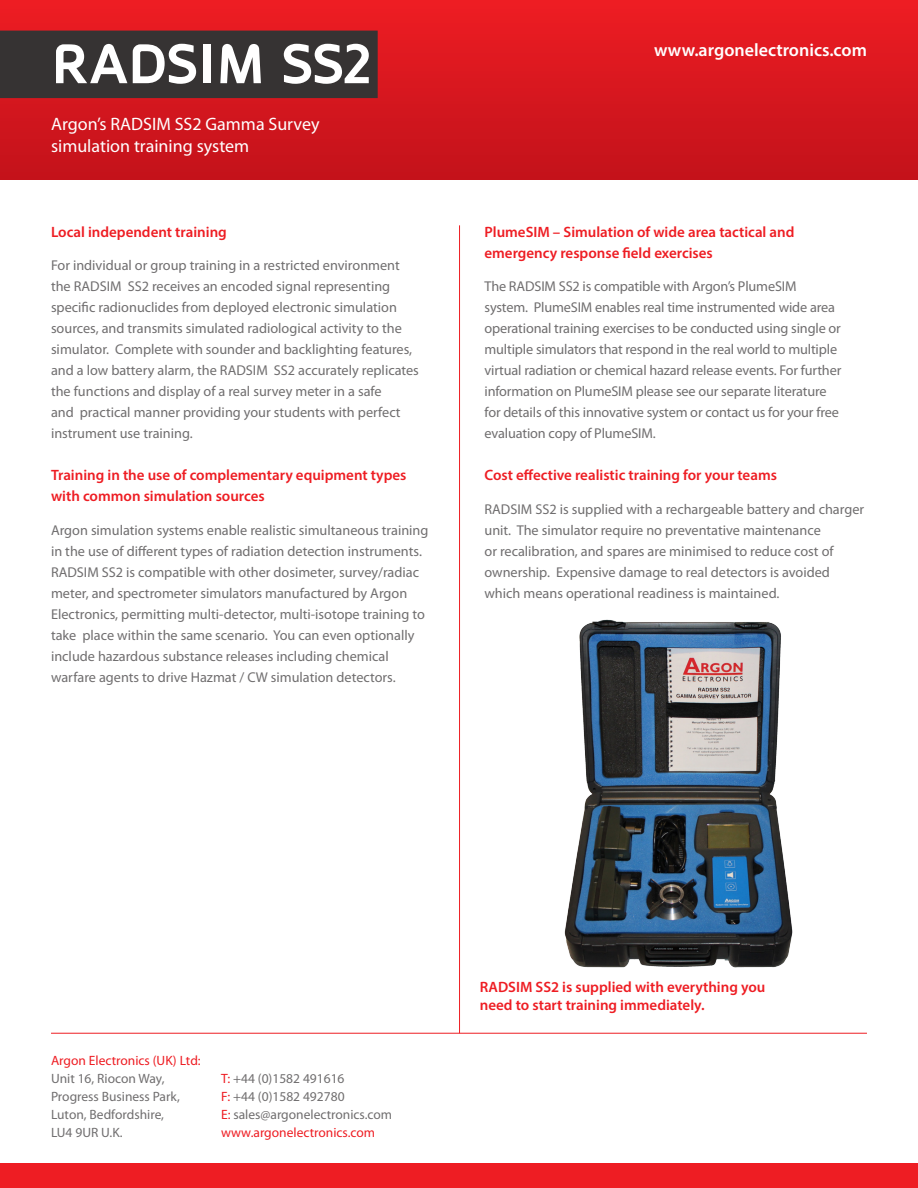
<style>
.page{position:relative;width:918px;height:1188px;background:#fff}
.page>*{position:absolute;margin:0;border:0;box-sizing:border-box;transform-origin:0 0}
.Product_title{font:700 55.5px "Oblik";color:#fff}
.Product_strapline{font:18px/21.6px "Myriad Pro";color:#fff}
.t1{font:600 18px "Myriad Pro";color:#fff}
.Red_Subhead{font:600 15px/21px "Myriad Pro";color:#ee1d23}
.picture_captions{font:600 15px/18px "Myriad Pro";color:#ee1d23}
.body_text{font:14.25px/21px "Myriad Pro";color:#706e6f}
.t2{font:13.5px/18px "Myriad Pro";color:#706e6f}
.t3{font:13.5px "Myriad Pro";color:#ee1d23}
.s1{color:#ee1d23}
</style>
<div class="page">
<div style="left:0;top:0;width:918px;height:179px;background:linear-gradient(to bottom,#ed1d23,#c3121a)"></div>
<div style="left:0;top:31px;width:378px;height:67px;background:#363333"></div>
<img style="left:564px;top:619px;width:229px;height:349px">
<hr style="left:459px;top:225px;width:1px;height:808px;background:#ee1d23">
<div style="left:0;top:1163px;width:918px;height:25px;background:#ee1d23"></div>
<hr style="left:51px;top:1033px;width:816px;height:1px;background:#ee1d23">
<p class="Product_title" style="left:51px;top:33px;width:322px">RADSIM SS2</p>
<p class="Product_strapline" style="left:51px;top:114px;width:270px">Argon’s RADSIM SS2 Gamma Survey simulation training system</p>
<p class="Red_Subhead" style="left:51px;top:221px;width:177px">Local independent training</p>
<p class="body_text" style="left:51px;top:255px;width:369px">For individual or group training in a restricted environment the RADSIM SS2 receives an encoded signal representing specific radionuclides from deployed electronic simulation sources, and transmits simulated radiological activity to the simulator. Complete with sounder and backlighting features, and a low battery alarm, the RADSIM SS2 accurately replicates the functions and display of a real survey meter in a safe<br>and practical manner providing your students with perfect instrument use training.</p>
<p class="Red_Subhead" style="left:51px;top:464px;width:357px">Training in the use of complementary equipment types with common simulation sources</p>
<p class="body_text" style="left:51px;top:520px;width:379px">Argon simulation systems enable realistic simultaneous training in the use of different types of radiation detection instruments.<br>RADSIM SS2 is compatible with other dosimeter, survey/radiac meter, and spectrometer simulators manufactured by Argon Electronics, permitting multi-detector, multi-isotope training to take place within the same scenario. You can even optionally include hazardous substance releases including chemical warfare agents to drive Hazmat / CW simulation detectors.</p>
<p class="t1" style="left:654px;top:39px;width:214px">www.argonelectronics.com</p>
<p class="Red_Subhead" style="left:485px;top:221px;width:312px">PlumeSIM – Simulation of wide area tactical and emergency response field exercises</p>
<p class="body_text" style="left:485px;top:276px;width:358px">The RADSIM SS2 is compatible with Argon’s PlumeSIM system. PlumeSIM enables real time instrumented wide area operational training exercises to be conducted using single or multiple simulators that respond in the real world to multiple virtual radiation or chemical hazard release events. For further information on PlumeSIM please see our separate literature for details of this innovative system or contact us for your free evaluation copy of PlumeSIM.</p>
<p class="Red_Subhead" style="left:485px;top:464px;width:294px">Cost effective realistic training for your teams</p>
<p class="body_text" style="left:485px;top:499px;width:381px">RADSIM SS2 is supplied with a rechargeable battery and charger unit. The simulator require no preventative maintenance<br>or recalibration, and spares are minimised to reduce cost of ownership. Expensive damage to real detectors is avoided which means operational readiness is maintained.</p>
<p class="t3" style="left:51px;top:1053px;width:151px">Argon Electronics (UK) Ltd:</p>
<p class="t2" style="left:51px;top:1069px;width:130px">Unit 16, Riocon Way,<br>Progress Business Park,<br>Luton, Bedfordshire,<br>LU4 9UR U.K.</p>
<p class="t2" style="left:221px;top:1069px;width:173px"><span class="s1">T:</span> +44 (0)1582 491616<br><span class="s1">F:</span> +44 (0)1582 492780<br><span class="s1">E:</span> sales@argonelectronics.com <span class="s1">www.argonelectronics.com</span></p>
<p class="picture_captions" style="left:480px;top:978px;width:287px">RADSIM SS2 is supplied with everything you need to start training immediately.</p>
</div>
